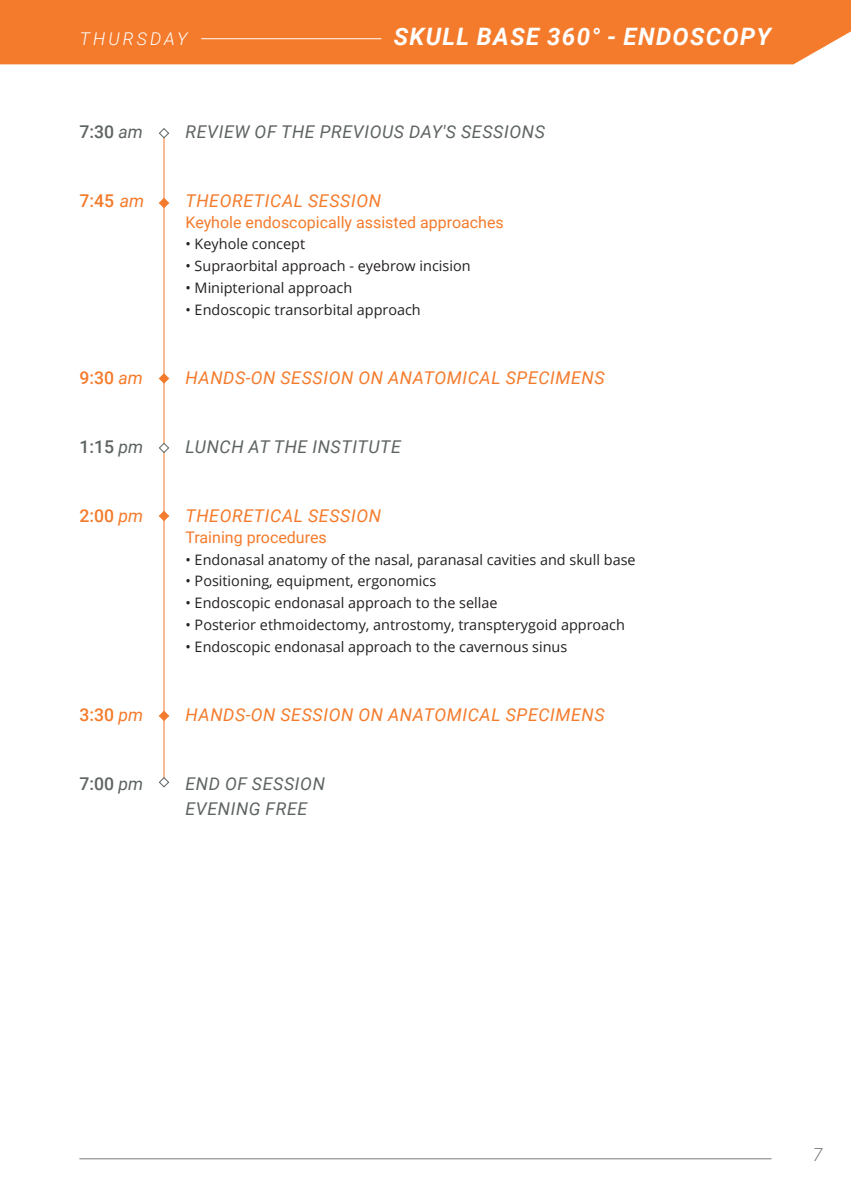
<style>
.page{position:relative;width:851px;height:1191px;background:#fff}
.page>*{position:absolute;margin:0;border:0;box-sizing:border-box;transform-origin:0 0}
.t1{font:italic 700 24px "Roboto";letter-spacing:.055em;color:#fff}
.t2{font:italic 300 18px "Roboto";color:#5e6363}
.t3{font:italic 17.6px "Roboto";letter-spacing:.035em;color:#f47b2c}
.t4{font:italic 17.6px/24.6px "Roboto";letter-spacing:.035em;color:#5e6363}
.t5{font:500 17.6px "Roboto";color:#f47b2c}
.t6{font:500 17.6px "Roboto";color:#5e6363}
.t7{font:italic 300 17.6px "Roboto";letter-spacing:.175em;color:#fff}
.t8{font:16px "Roboto";color:#f47b2c}
.t9{font:14.4px "Open Sans";color:#231f20}
.s1{font-weight:400;font-style:italic}
</style>
<div class="page">
<hr style="left:79px;top:1158px;width:692px;height:1px;background:#5e6363">
<div style="left:0;top:0;width:850px;height:64px;background:#f47b2c"></div>
<hr style="left:201px;top:38px;width:180px;height:1px;background:#fff">
<hr style="left:164px;top:133px;width:1px;height:649px;background:#f47b2c">
<svg style="left:158px;top:128px;width:11px;height:11px"></svg>
<svg style="left:159px;top:442px;width:10px;height:11px"></svg>
<svg style="left:158px;top:777px;width:11px;height:10px"></svg>
<svg style="left:159px;top:198px;width:10px;height:10px"></svg>
<svg style="left:158px;top:373px;width:11px;height:11px"></svg>
<svg style="left:159px;top:510px;width:10px;height:11px"></svg>
<svg style="left:158px;top:710px;width:11px;height:11px"></svg>
<p class="t7" style="left:80px;top:26px;width:109px">THURSDAY</p>
<h1 class="t1" style="left:393px;top:20px;width:379px">SKULL BASE 360° - ENDOSCOPY</h1>
<p class="t6" style="left:79px;top:119px;width:65px">7:30 <span class="s1">am</span></p>
<p class="t4" style="left:185px;top:119px;width:361px">REVIEW OF THE PREVIOUS DAY'S SESSIONS</p>
<p class="t5" style="left:79px;top:188px;width:66px">7:45 <span class="s1">am</span></p>
<p class="t3" style="left:185px;top:188px;width:197px">THEORETICAL SESSION</p>
<p class="t8" style="left:185px;top:211px;width:320px">Keyhole endoscopically assisted approaches</p>
<p class="t9" style="left:185px;top:234px;width:121px">• Keyhole concept</p>
<p class="t9" style="left:185px;top:256px;width:286px">• Supraorbital approach - eyebrow incision</p>
<p class="t9" style="left:185px;top:278px;width:168px">• Minipterional approach</p>
<p class="t9" style="left:185px;top:300px;width:237px">• Endoscopic transorbital approach</p>
<p class="t5" style="left:79px;top:365px;width:65px">9:30 <span class="s1">am</span></p>
<p class="t3" style="left:185px;top:365px;width:420px">HANDS-ON SESSION ON ANATOMICAL SPECIMENS</p>
<p class="t6" style="left:79px;top:434px;width:65px">1:15 <span class="s1">pm</span></p>
<p class="t4" style="left:185px;top:434px;width:217px">LUNCH AT THE INSTITUTE</p>
<p class="t5" style="left:79px;top:503px;width:65px">2:00 <span class="s1">pm</span></p>
<p class="t3" style="left:185px;top:503px;width:197px">THEORETICAL SESSION</p>
<p class="t8" style="left:185px;top:526px;width:143px">Training procedures</p>
<p class="t9" style="left:185px;top:549px;width:451px">• Endonasal anatomy of the nasal, paranasal cavities and skull base</p>
<p class="t9" style="left:185px;top:571px;width:252px">• Positioning, equipment, ergonomics</p>
<p class="t9" style="left:185px;top:593px;width:313px">• Endoscopic endonasal approach to the sellae</p>
<p class="t9" style="left:185px;top:615px;width:441px">• Posterior ethmoidectomy, antrostomy, transpterygoid approach</p>
<p class="t9" style="left:185px;top:637px;width:383px">• Endoscopic endonasal approach to the cavernous sinus</p>
<p class="t5" style="left:79px;top:702px;width:65px">3:30 <span class="s1">pm</span></p>
<p class="t3" style="left:185px;top:702px;width:420px">HANDS-ON SESSION ON ANATOMICAL SPECIMENS</p>
<p class="t6" style="left:79px;top:771px;width:65px">7:00 <span class="s1">pm</span></p>
<p class="t4" style="left:185px;top:771px;width:141px">END OF SESSION<br>EVENING FREE</p>
<p class="t2" style="left:812px;top:1141px;width:11px">7</p>
</div>
